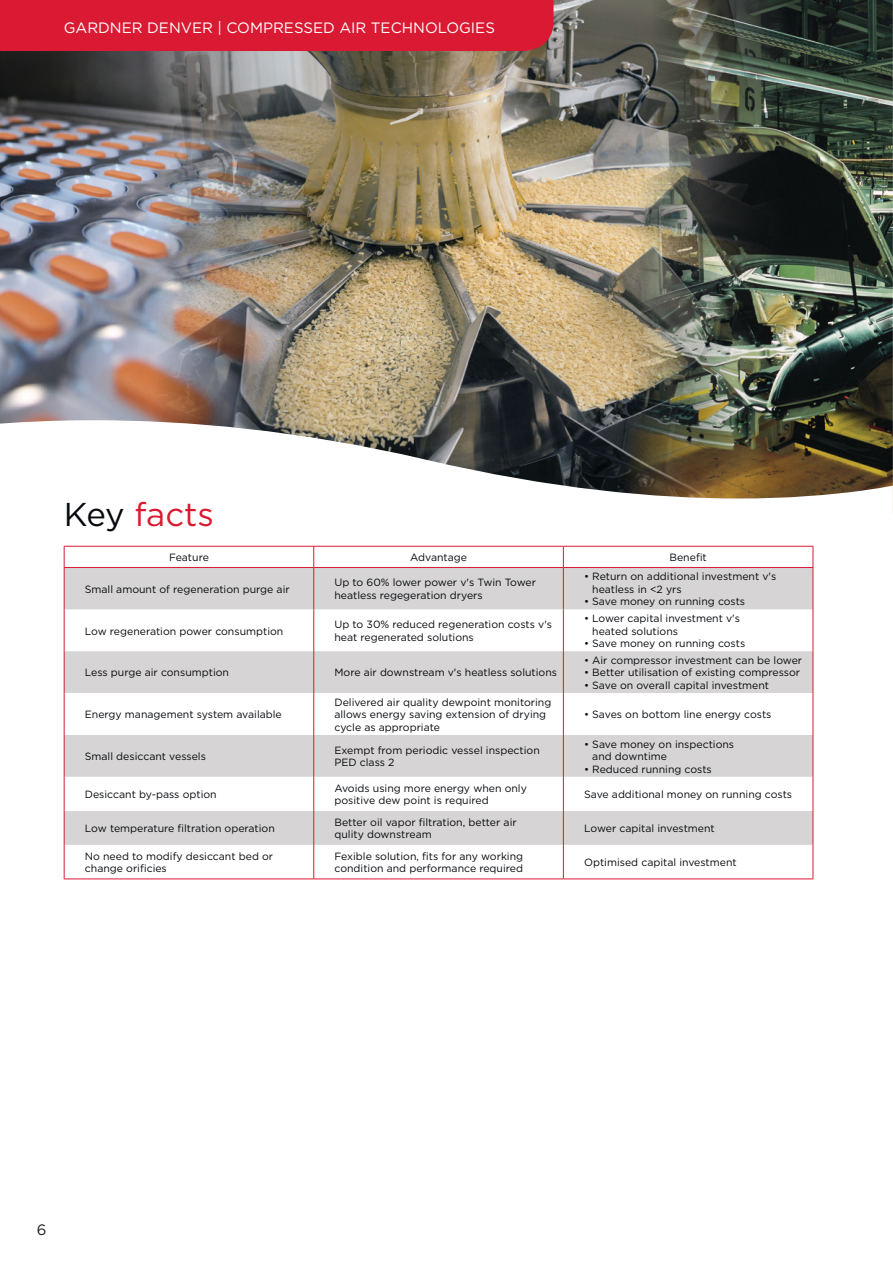
<style>
.page{position:relative;width:893px;height:1263px;background:#fff}
.page>*{position:absolute;margin:0;border:0;box-sizing:border-box;transform-origin:0 0}
.t1{font:33px "Gotham";letter-spacing:-.01em;color:#da1a32}
.t2{font:15px "Gotham";color:#fff}
.t3{font:15px "Gotham";color:#231f20}
.t4{font:10.5px/12.6px "Gotham";color:#06090d}
.s1{color:#06090d}
</style>
<div class="page">
<img style="left:811px;top:0;width:82px;height:420px">
<img style="left:372px;top:0;width:439px;height:420px">
<img style="left:0;top:51px;width:372px;height:369px">
<svg style="left:0;top:420px;width:893px;height:460px"></svg>
<div style="left:0;top:0;width:554px;height:51px;background:#da1a32"></div>
<svg style="left:65px;top:547px;width:748px;height:20px"></svg>
<svg style="left:65px;top:568px;width:748px;height:125px;fill:#d6d4d4"></svg>
<svg style="left:65px;top:693px;width:748px;height:185px"></svg>
<hr style="left:64px;top:546px;width:250px;height:1px;background:#da1a32">
<svg style="left:64px;top:547px;width:1px;height:20px"></svg>
<hr style="left:314px;top:546px;width:249px;height:1px;background:#da1a32">
<svg style="left:313px;top:547px;width:1px;height:20px"></svg>
<hr style="left:563px;top:546px;width:250px;height:1px;background:#da1a32">
<svg style="left:563px;top:547px;width:1px;height:20px"></svg>
<svg style="left:813px;top:547px;width:1px;height:20px"></svg>
<hr style="left:64px;top:567px;width:250px;height:1px;background:#da1a32">
<hr style="left:64px;top:568px;width:1px;height:41px;background:#da1a32">
<hr style="left:314px;top:567px;width:249px;height:1px;background:#da1a32">
<hr style="left:313px;top:568px;width:1px;height:41px;background:#da1a32">
<hr style="left:563px;top:567px;width:250px;height:1px;background:#da1a32">
<hr style="left:563px;top:568px;width:1px;height:41px;background:#da1a32">
<hr style="left:813px;top:568px;width:1px;height:41px;background:#da1a32">
<hr style="left:64px;top:609px;width:1px;height:42px;background:#da1a32">
<hr style="left:313px;top:609px;width:1px;height:42px;background:#da1a32">
<hr style="left:563px;top:609px;width:1px;height:42px;background:#da1a32">
<hr style="left:813px;top:609px;width:1px;height:42px;background:#da1a32">
<hr style="left:64px;top:651px;width:1px;height:42px;background:#da1a32">
<hr style="left:313px;top:651px;width:1px;height:42px;background:#da1a32">
<hr style="left:563px;top:651px;width:1px;height:42px;background:#da1a32">
<hr style="left:813px;top:651px;width:1px;height:42px;background:#da1a32">
<hr style="left:64px;top:693px;width:1px;height:42px;background:#da1a32">
<hr style="left:313px;top:693px;width:1px;height:42px;background:#da1a32">
<hr style="left:563px;top:693px;width:1px;height:42px;background:#da1a32">
<hr style="left:813px;top:693px;width:1px;height:42px;background:#da1a32">
<hr style="left:64px;top:735px;width:1px;height:42px;background:#da1a32">
<hr style="left:313px;top:735px;width:1px;height:42px;background:#da1a32">
<hr style="left:563px;top:735px;width:1px;height:42px;background:#da1a32">
<hr style="left:813px;top:735px;width:1px;height:42px;background:#da1a32">
<hr style="left:64px;top:777px;width:1px;height:34px;background:#da1a32">
<hr style="left:313px;top:777px;width:1px;height:34px;background:#da1a32">
<hr style="left:563px;top:777px;width:1px;height:34px;background:#da1a32">
<hr style="left:813px;top:777px;width:1px;height:34px;background:#da1a32">
<hr style="left:64px;top:811px;width:1px;height:34px;background:#da1a32">
<hr style="left:313px;top:811px;width:1px;height:34px;background:#da1a32">
<hr style="left:563px;top:811px;width:1px;height:34px;background:#da1a32">
<hr style="left:813px;top:811px;width:1px;height:34px;background:#da1a32">
<hr style="left:64px;top:845px;width:1px;height:33px;background:#da1a32">
<hr style="left:313px;top:845px;width:1px;height:33px;background:#da1a32">
<hr style="left:563px;top:845px;width:1px;height:33px;background:#da1a32">
<hr style="left:813px;top:845px;width:1px;height:33px;background:#da1a32">
<hr style="left:64px;top:878px;width:250px;height:1px;background:#da1a32">
<hr style="left:314px;top:878px;width:249px;height:1px;background:#da1a32">
<hr style="left:563px;top:878px;width:250px;height:1px;background:#da1a32">
<h2 class="t2" style="left:64px;top:18px;width:433px">GARDNER DENVER | COMPRESSED AIR TECHNOLOGIES</h2>
<h1 class="t1" style="left:64px;top:493px;width:152px"><span class="s1">Key</span> facts</h1>
<p class="t4" style="left:169px;top:551px;width:41px">Feature</p>
<p class="t4" style="left:410px;top:551px;width:58px">Advantage</p>
<p class="t4" style="left:669px;top:551px;width:39px">Benefit</p>
<p class="t4" style="left:85px;top:582px;width:206px">Small amount of regeneration purge air</p>
<p class="t4" style="left:334px;top:576px;width:203px">Up to 60% lower power v's Twin Tower heatless regegeration dryers</p>
<p class="t4" style="left:592px;top:570px;width:186px;text-indent:-8px">• Return on additional investment v's heatless in &lt;2 yrs</p>
<p class="t4" style="left:584px;top:595px;width:163px">• Save money on running costs</p>
<p class="t4" style="left:85px;top:624px;width:200px">Low regeneration power consumption</p>
<p class="t4" style="left:334px;top:618px;width:219px">Up to 30% reduced regeneration costs v's heat regenerated solutions</p>
<p class="t4" style="left:592px;top:612px;width:149px;text-indent:-8px">• Lower capital investment v's heated solutions</p>
<p class="t4" style="left:584px;top:637px;width:163px">• Save money on running costs</p>
<p class="t4" style="left:85px;top:666px;width:146px">Less purge air consumption</p>
<p class="t4" style="left:334px;top:666px;width:224px">More air downstream v's heatless solutions</p>
<p class="t4" style="left:584px;top:653px;width:220px">• Air compressor investment can be lower</p>
<p class="t4" style="left:584px;top:666px;width:217px">• Better utilisation of existing compressor</p>
<p class="t4" style="left:584px;top:679px;width:187px">• Save on overall capital investment</p>
<p class="t4" style="left:85px;top:708px;width:198px">Energy management system available</p>
<p class="t4" style="left:334px;top:695px;width:218px">Delivered air quality dewpoint monitoring allows energy saving extension of drying cycle as appropriate</p>
<p class="t4" style="left:584px;top:708px;width:189px">• Saves on bottom line energy costs</p>
<p class="t4" style="left:85px;top:750px;width:123px">Small desiccant vessels</p>
<p class="t4" style="left:334px;top:743px;width:207px">Exempt from periodic vessel inspection<br>PED class 2</p>
<p class="t4" style="left:592px;top:737px;width:143px;text-indent:-8px">• Save money on inspections and downtime</p>
<p class="t4" style="left:584px;top:762px;width:129px">• Reduced running costs</p>
<p class="t4" style="left:85px;top:788px;width:133px">Desiccant by-pass option</p>
<p class="t4" style="left:334px;top:781px;width:194px">Avoids using more energy when only positive dew point is required</p>
<p class="t4" style="left:584px;top:788px;width:210px">Save additional money on running costs</p>
<p class="t4" style="left:85px;top:822px;width:191px">Low temperature filtration operation</p>
<p class="t4" style="left:334px;top:815px;width:184px">Better oil vapor filtration, better air qulity downstream</p>
<p class="t4" style="left:584px;top:822px;width:132px">Lower capital investment</p>
<p class="t4" style="left:85px;top:849px;width:190px">No need to modify desiccant bed or change orificies</p>
<p class="t4" style="left:334px;top:849px;width:190px">Fexible solution, fits for any working condition and performance required</p>
<p class="t4" style="left:584px;top:856px;width:154px">Optimised capital investment</p>
<h2 class="t3" style="left:37px;top:1220px;width:11px">6</h2>
</div>
